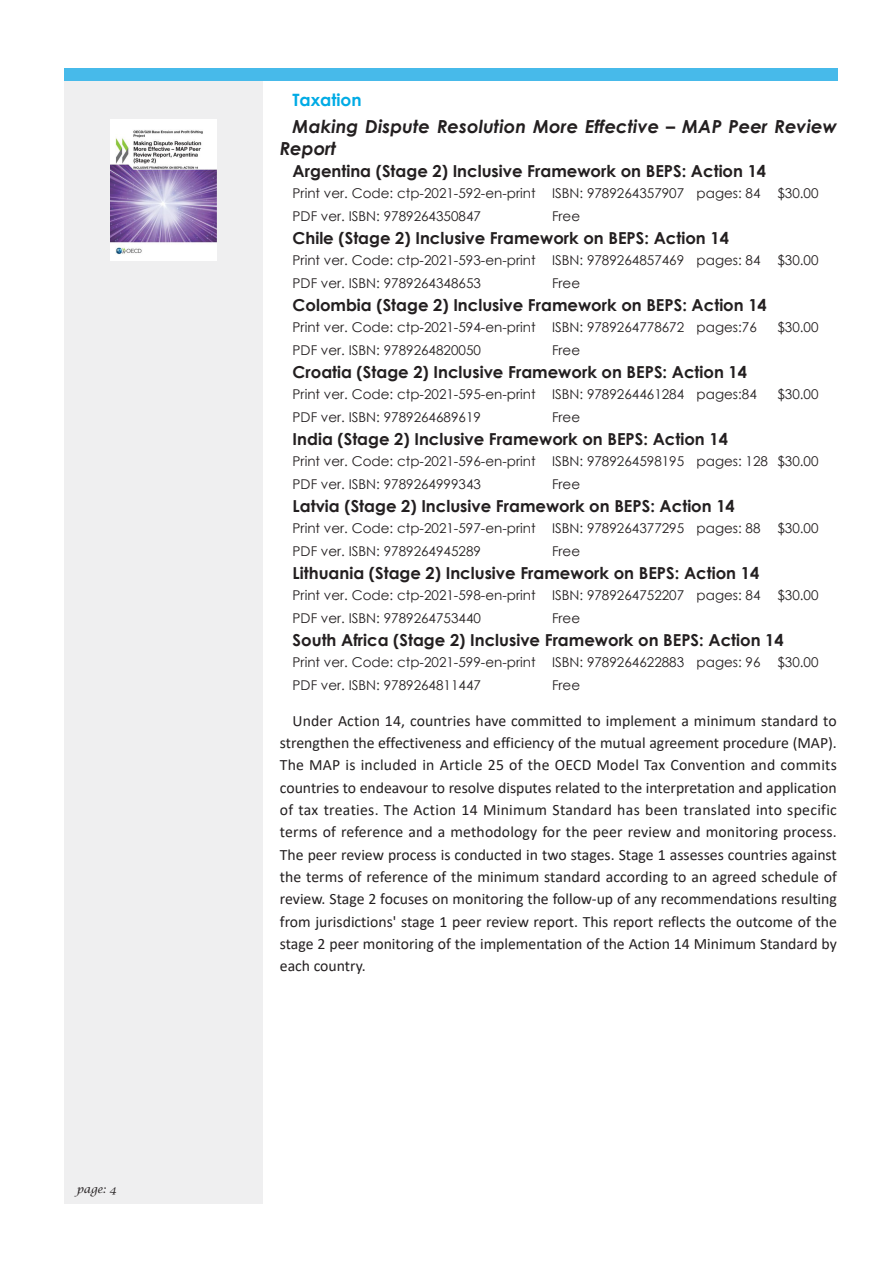
<style>
.page{position:relative;width:893px;height:1263px;background:#fff}
.page>*{position:absolute;margin:0;border:0;box-sizing:border-box;transform-origin:0 0}
.t1{font:italic 700 18px/22.4px "Century Gothic";letter-spacing:.005em;color:#231f20}
.t2{font:700 16.95px "Century Gothic";color:#00abe5}
.t3{font:700 16.5px "Century Gothic";color:#231f20}
.t4{font:15.75px/22.4px "Calibri";color:#231f20;text-align:justify}
.t5{font:13.5px "Century Gothic";color:#231f20}
.t6{font:italic 10.65px "Lucida Calligraphy";color:#231f20}
</style>
<div class="page">
<div style="left:64px;top:81px;width:199px;height:1122px;background:#efeff0"></div>
<div style="left:64px;top:69px;width:774px;height:12px;background:#47baea"></div>
<img style="left:111px;top:119px;width:106px;height:142px">
<p class="t6" style="left:77px;top:1183px;width:41px">page: 4</p>
<p class="t2" style="left:292px;top:87px;width:71px">Taxation</p>
<p class="t1" style="left:280px;top:114px;width:559px;text-indent:13px">Making Dispute Resolution More Effective – MAP Peer Review<br>Report</p>
<p class="t3" style="left:293px;top:159px;width:475px">Argentina (Stage 2) Inclusive Framework on BEPS: Action 14</p>
<p class="t5" style="left:293px;top:184px;width:527px">Print ver. Code: ctp-2021-592-en-print ISBN: 9789264357907 pages: 84 $30.00</p>
<p class="t5" style="left:293px;top:206px;width:190px">PDF ver. ISBN: 9789264350847</p>
<p class="t5" style="left:552px;top:206px;width:30px">Free</p>
<p class="t3" style="left:293px;top:226px;width:438px">Chile (Stage 2) Inclusive Framework on BEPS: Action 14</p>
<p class="t5" style="left:293px;top:251px;width:527px">Print ver. Code: ctp-2021-593-en-print ISBN: 9789264857469 pages: 84 $30.00</p>
<p class="t5" style="left:293px;top:273px;width:190px">PDF ver. ISBN: 9789264348653</p>
<p class="t5" style="left:552px;top:273px;width:30px">Free</p>
<p class="t3" style="left:293px;top:293px;width:476px">Colombia (Stage 2) Inclusive Framework on BEPS: Action 14</p>
<p class="t5" style="left:293px;top:318px;width:466px">Print ver. Code: ctp-2021-594-en-print ISBN: 9789264778672 pages:76</p>
<p class="t5" style="left:777px;top:318px;width:43px">$30.00</p>
<p class="t5" style="left:293px;top:340px;width:190px">PDF ver. ISBN: 9789264820050</p>
<p class="t5" style="left:552px;top:340px;width:30px">Free</p>
<p class="t3" style="left:293px;top:359px;width:456px">Croatia (Stage 2) Inclusive Framework on BEPS: Action 14</p>
<p class="t5" style="left:293px;top:385px;width:466px">Print ver. Code: ctp-2021-595-en-print ISBN: 9789264461284 pages:84</p>
<p class="t5" style="left:777px;top:385px;width:43px">$30.00</p>
<p class="t5" style="left:293px;top:407px;width:190px">PDF ver. ISBN: 9789264689619</p>
<p class="t5" style="left:552px;top:407px;width:30px">Free</p>
<p class="t3" style="left:293px;top:426px;width:437px">India (Stage 2) Inclusive Framework on BEPS: Action 14</p>
<p class="t5" style="left:293px;top:452px;width:527px">Print ver. Code: ctp-2021-596-en-print ISBN: 9789264598195 pages: 128 $30.00</p>
<p class="t5" style="left:293px;top:474px;width:190px">PDF ver. ISBN: 9789264999343</p>
<p class="t5" style="left:552px;top:474px;width:30px">Free</p>
<p class="t3" style="left:293px;top:493px;width:444px">Latvia (Stage 2) Inclusive Framework on BEPS: Action 14</p>
<p class="t5" style="left:293px;top:519px;width:527px">Print ver. Code: ctp-2021-597-en-print ISBN: 9789264377295 pages: 88 $30.00</p>
<p class="t5" style="left:293px;top:541px;width:190px">PDF ver. ISBN: 9789264945289</p>
<p class="t5" style="left:552px;top:541px;width:30px">Free</p>
<p class="t3" style="left:293px;top:560px;width:468px">Lithuania (Stage 2) Inclusive Framework on BEPS: Action 14</p>
<p class="t5" style="left:293px;top:586px;width:527px">Print ver. Code: ctp-2021-598-en-print ISBN: 9789264752207 pages: 84 $30.00</p>
<p class="t5" style="left:293px;top:608px;width:190px">PDF ver. ISBN: 9789264753440</p>
<p class="t5" style="left:552px;top:608px;width:30px">Free</p>
<p class="t3" style="left:293px;top:627px;width:493px">South Africa (Stage 2) Inclusive Framework on BEPS: Action 14</p>
<p class="t5" style="left:293px;top:653px;width:527px">Print ver. Code: ctp-2021-599-en-print ISBN: 9789264622883 pages: 96 $30.00</p>
<p class="t5" style="left:293px;top:675px;width:190px">PDF ver. ISBN: 9789264811447</p>
<p class="t5" style="left:552px;top:675px;width:30px">Free</p>
<p class="t4" style="left:280px;top:709px;width:559px;text-indent:13px">Under Action 14, countries have committed to implement a minimum standard to strengthen the effectiveness and efficiency of the mutual agreement procedure (MAP).<br>The MAP is included in Article 25 of the OECD Model Tax Convention and commits countries to endeavour to resolve disputes related to the interpretation and application of tax treaties. The Action 14 Minimum Standard has been translated into specific terms of reference and a methodology for the peer review and monitoring process.<br>The peer review process is conducted in two stages. Stage 1 assesses countries against the terms of reference of the minimum standard according to an agreed schedule of review. Stage 2 focuses on monitoring the follow-up of any recommendations resulting from jurisdictions' stage 1 peer review report. This report reflects the outcome of the stage 2 peer monitoring of the implementation of the Action 14 Minimum Standard by each country.</p>
</div>
